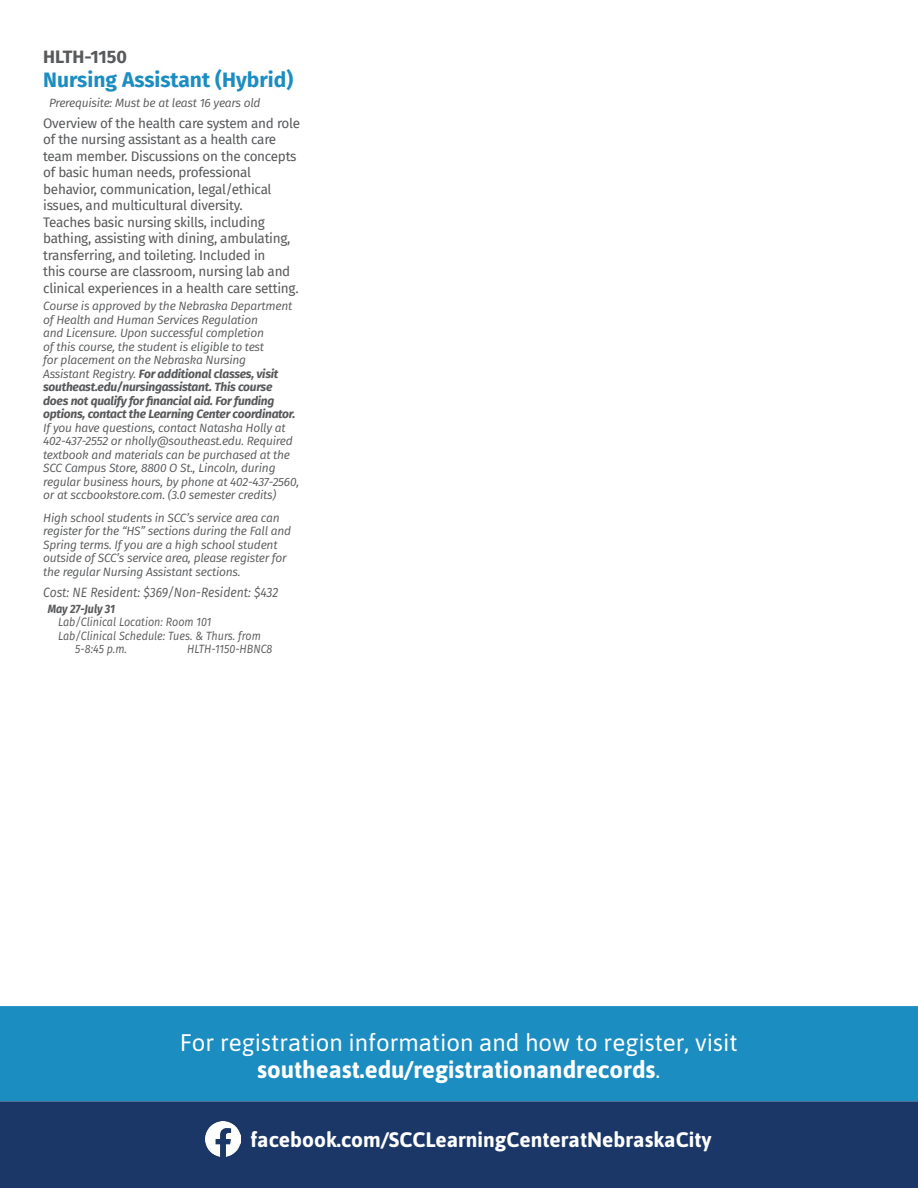
<style>
.page{position:relative;width:918px;height:1188px;background:#fff}
.page>*{position:absolute;margin:0;border:0;box-sizing:border-box;transform-origin:0 0}
.t1{font:24px/27px "Asap";color:#fff;text-align:center}
.t2{font:700 21px "Asap";color:#fff}
.Course_Title{font:700 21px "Fira Sans";color:#1c8dc1}
.Course_Title-2{font:700 18px "Fira Sans";color:#58595b}
.Description{font:13.5px/16.5px "Fira Sans";letter-spacing:-.02em;color:#58595b}
.Tuition{font:italic 13.5px "Fira Sans";color:#58595b;scale:.9 1}
.Details{font:italic 12px/13.5px "Fira Sans";letter-spacing:-.02em;color:#58595b}
.Logistics{font:italic 12px "Fira Sans";color:#58595b;scale:.9 1}
.Logistics-2{font:italic 700 12px "Fira Sans";letter-spacing:-.005em;color:#58595b;scale:.9 1}
.s1{font-weight:700}
</style>
<div class="page">
<div style="left:0;top:1006px;width:918px;height:95px;background:#1c8dc1"></div>
<div style="left:0;top:1101px;width:918px;height:87px;background:#1a3768"></div>
<img style="left:206px;top:1122px;width:34px;height:34px">
<p class="Course_Title-2" style="left:43px;top:41px;width:85px">HLTH-1150</p>
<p class="Course_Title" style="left:43px;top:62px;width:251px">Nursing Assistant (Hybrid)</p>
<p class="Details" style="left:49px;top:96px;width:213px">Prerequisite: Must be at least 16 years old</p>
<p class="Description" style="left:43px;top:114px;width:258px">Overview of the health care system and role of the nursing assistant as a health care team member. Discussions on the concepts of basic human needs, professional behavior, communication, legal/ethical issues, and multicultural diversity.<br>Teaches basic nursing skills, including bathing, assisting with dining, ambulating, transferring, and toileting. Included in<br>this course are classroom, nursing lab and clinical experiences in a health care setting.</p>
<p class="Details" style="left:43px;top:299px;width:258px">Course is approved by the Nebraska Department of Health and Human Services Regulation<br>and Licensure. Upon successful completion<br>of this course, the student is eligible to test<br>for placement on the Nebraska Nursing<br>Assistant Registry. <span class="s1">For additional classes, visit southeast.edu/nursingassistant. This course does not qualify for financial aid. For funding options, contact the Learning Center coordinator.<br></span>If you have questions, contact Natasha Holly at 402‑437‑2552 or nholly@southeast.edu. Required textbook and materials can be purchased at the SCC Campus Store, 8800 O St., Lincoln, during regular business hours, by phone at 402‑437-2560, or at sccbookstore.com. (3.0 semester credits)</p>
<p class="Details" style="left:43px;top:510px;width:249px">High school students in SCC’s service area can register for the “HS” sections during the Fall and Spring terms. If you are a high school student outside of SCC’s service area, please register for the regular Nursing Assistant sections.</p>
<p class="Tuition" style="left:43px;top:582px;width:263px">Cost: NE Resident: $369/Non-Resident: $432</p>
<p class="Logistics-2" style="left:48px;top:598px;width:76px">May 27-July 31</p>
<p class="Logistics" style="left:58px;top:613px;width:172px">Lab/Clinical Location: Room 101</p>
<p class="Logistics" style="left:58px;top:627px;width:227px">Lab/Clinical Schedule: Tues. &amp; Thurs. from</p>
<p class="Logistics" style="left:75px;top:640px;width:59px">5-8:45 p.m.</p>
<p class="Logistics" style="left:187px;top:640px;width:96px">HLTH-1150-HBNC8</p>
<p class="t1" style="left:180px;top:1028px;width:559px">For registration information and how to register, visit <span class="s1">southeast.edu/registrationandrecords</span>.</p>
<p class="t2" style="left:250px;top:1125px;width:463px">facebook.com/SCCLearningCenteratNebraskaCity</p>
</div>
